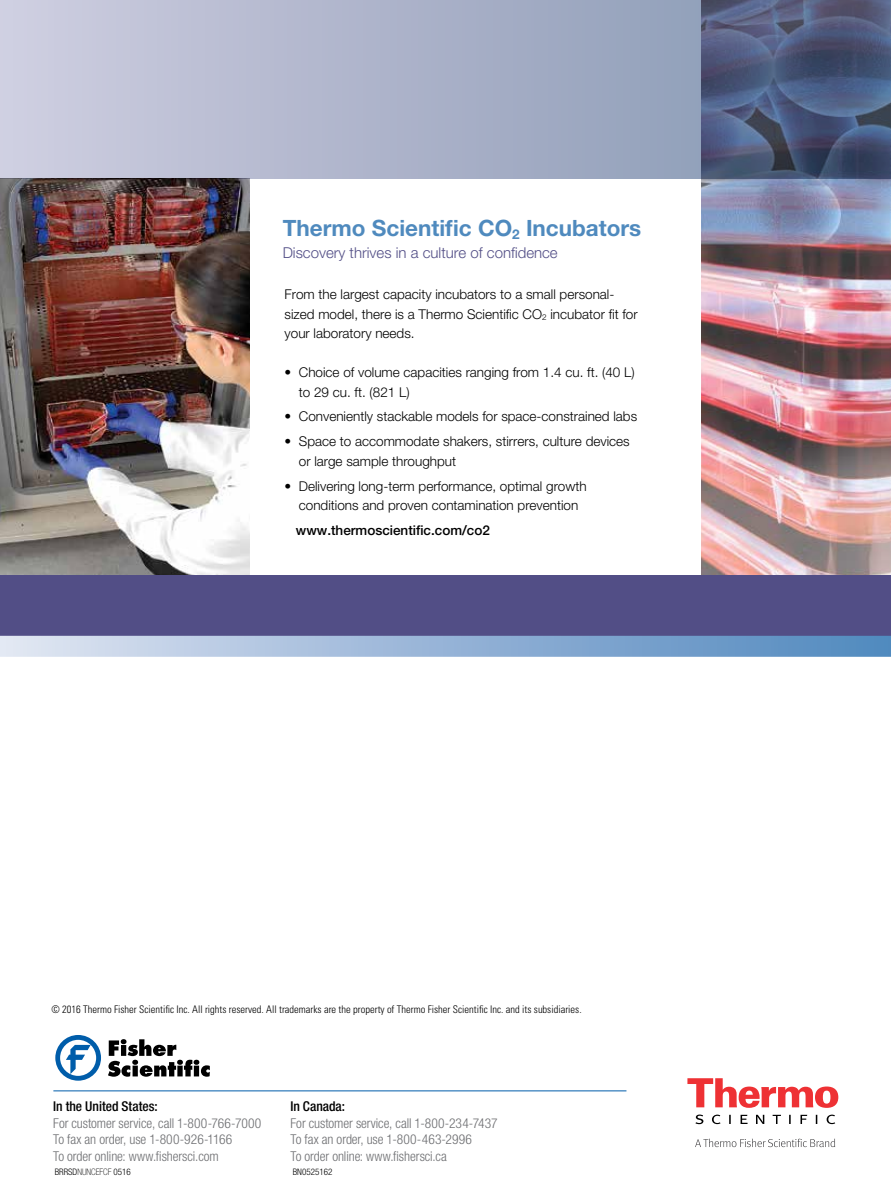
<style>
.page{position:relative;width:891px;height:1188px;background:#fff}
.page>*{position:absolute;margin:0;border:0;box-sizing:border-box;transform-origin:0 0}
.t1{font:700 22.5px "Helvetica Neue LT Std";color:#4f8abe}
.t2{font:300 15px "Helvetica Neue LT Std";color:#524e86}
.t3{font:300 13.5px/19.5px "Helvetica Neue LT Std";color:#000}
.t4{font:300 condensed 13.5px/16.5px "Helvetica Neue LT Std";letter-spacing:-.005em;color:#6d6e71}
.t5{font:500 13.5px "Helvetica Neue LT Std";color:#000}
.t6{font:500 condensed 13.5px "Helvetica Neue LT Std";color:#000}
.t7{font:300 condensed 10.5px "Univers LT Std";color:#000}
.t8{font:300 condensed 10.2px "Helvetica Neue LT Std";color:#000}
.t9{font:300 condensed 9px "Helvetica Neue LT Std";color:#000}
.s1{font-weight:100}
</style>
<div class="page">
<img style="left:0;top:178px;width:250px;height:397px">
<img style="left:702px;top:178px;width:189px;height:397px">
<svg style="left:0;top:0;width:891px;height:178px;background:#9aa2bb"></svg>
<div style="left:0;top:575px;width:891px;height:76px;background:#524e86"></div>
<div style="left:0;top:636px;width:891px;height:21px;background:linear-gradient(to right,#e0e4f2,#4e86bd)"></div>
<hr style="left:53px;top:1090px;width:573px;height:1px;background:#005daa">
<svg style="left:687px;top:1078px;width:151px;height:30px"></svg>
<svg style="left:695px;top:1115px;width:140px;height:9px"></svg>
<svg style="left:695px;top:1139px;width:140px;height:8px"></svg>
<svg style="left:55px;top:1035px;width:46px;height:46px"></svg>
<svg style="left:108px;top:1039px;width:102px;height:38px"></svg>
<h1 class="t1" style="left:283px;top:214px;width:360px">Thermo Scientific CO<sub>2</sub> Incubators</h1>
<p class="t2" style="left:283px;top:244px;width:277px">Discovery thrives in a culture of confidence</p>
<p class="t3" style="left:285px;top:284px;width:355px">From the largest capacity incubators to a small personal&shy;sized model, there is a Thermo Scientific CO<sub>2</sub> incubator fit for your laboratory needs.</p>
<p class="t3" style="left:299px;top:362px;width:337px;text-indent:-14px">• Choice of volume capacities ranging from 1.4 cu. ft. (40 L) to 29 cu. ft. (821 L)</p>
<p class="t3" style="left:285px;top:407px;width:354px">• Conveniently stackable models for space-constrained labs</p>
<p class="t3" style="left:299px;top:431px;width:332px;text-indent:-14px">• Space to accommodate shakers, stirrers, culture devices or large sample throughput</p>
<p class="t3" style="left:285px;top:476px;width:304px;text-align:center">• Delivering long-term performance, optimal growth conditions and proven contamination prevention</p>
<p class="t5" style="left:296px;top:522px;width:196px">www.thermoscientific.com/co2</p>
<p class="t8" style="left:53px;top:1000px;width:492px">© 2014 Thermo Fisher Scientific Inc. All rights reserved. All trademarks are the property of Thermo Fisher Scientific and its subsidiaries.</p>
<p class="t7" style="left:51px;top:1003px;width:532px">© 2016 Thermo Fisher Scientific Inc. All rights reserved. All trademarks are the property of Thermo Fisher Scientific Inc. and its subsidiaries.</p>
<p class="t6" style="left:53px;top:1099px;width:106px">In the United States:</p>
<p class="t4" style="left:53px;top:1115px;width:210px">For customer service, call 1-800-766-7000<br>To fax an order, use 1-800-926-1166<br>To order online: www.fishersci.com</p>
<p class="t6" style="left:290px;top:1099px;width:56px">In Canada:</p>
<p class="t4" style="left:290px;top:1115px;width:209px">For customer service, call 1-800-234-7437<br>To fax an order, use 1-800-463-2996<br>To order online: www.fishersci.ca</p>
<p class="t9" style="left:55px;top:1167px;width:78px">BRRSD<span class="s1">NUNCEFCF</span> 0516</p>
<p class="t9" style="left:293px;top:1167px;width:41px">BN0525162</p>
</div>
